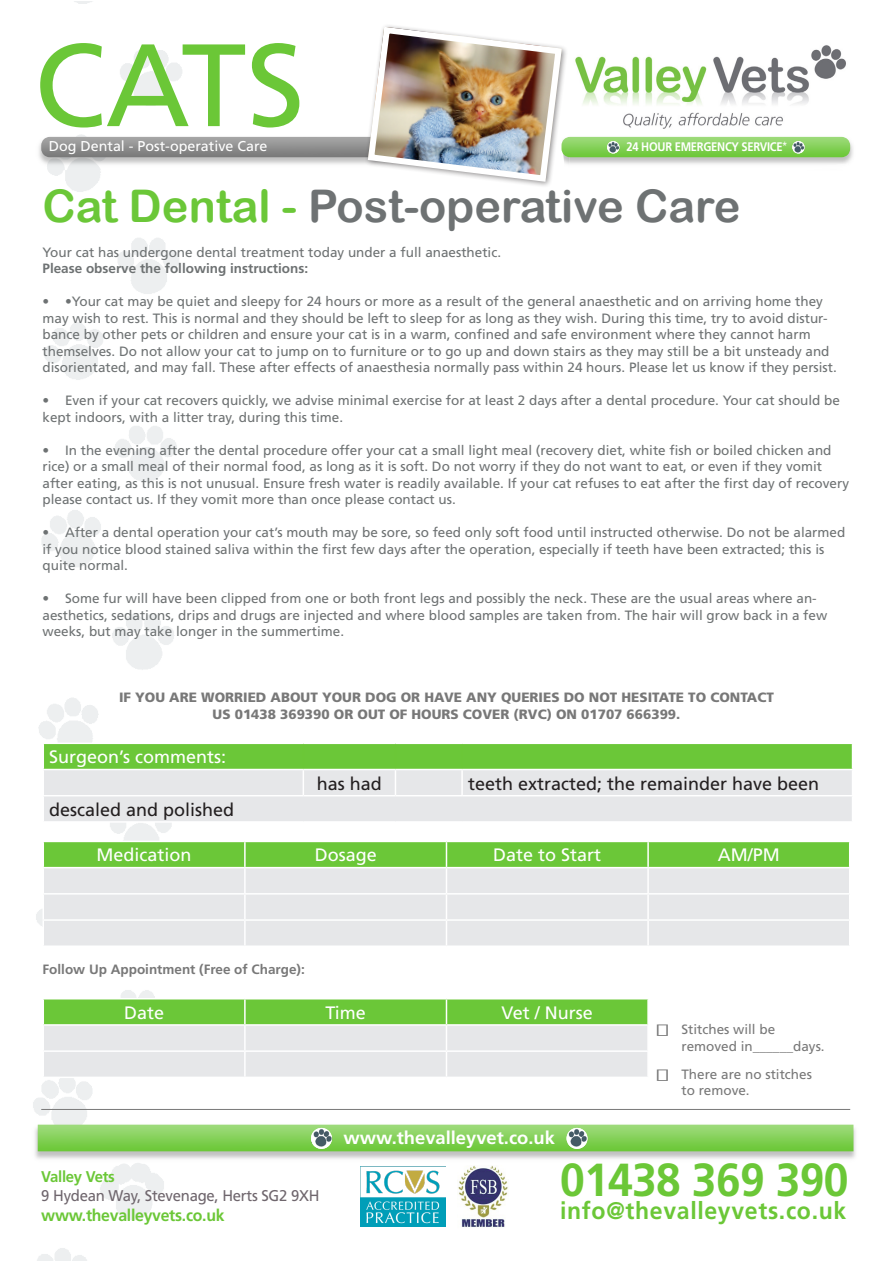
<style>
.page{position:relative;width:893px;height:1263px;background:#fff}
.page>*{position:absolute;margin:0;border:0;box-sizing:border-box;transform-origin:0 0}
.t1{font:117px "Frutiger";color:#6bc737}
.t2{font:700 46.35px "Frutiger";letter-spacing:-.015em;color:#6bc737;scale:.96 1}
.t3{font:45px "Arial Rounded MT Bold";color:#6e7273}
.t4{font:700 24px "Frutiger";letter-spacing:.03em;color:#6bc737;scale:.96 1}
.t5{font:18px "Frutiger";color:#fff}
.t6{font:18px "Frutiger";color:#231f20}
.t7{font:700 18px "Frutiger";color:#fff}
.t8{font:700 16.5px "Frutiger";letter-spacing:-.02em;color:#6bc737;scale:.96 1}
.t9{font:15.6px/18.6px "Frutiger";letter-spacing:-.02em;color:#6f666d;scale:.96 1}
.t10{font:14.25px "Frutiger";color:#fff}
.t11{font:13.5px/16.5px "Frutiger";color:#6e7273}
.t12{font:900 13.5px "Frutiger";color:#787878}
.t13{font:13.5px/16.5px "Frutiger";color:#787878}
.t14{font:700 13.5px "Frutiger";color:#6e7273}
.t15{font:700 13.5px "Frutiger";color:#787878}
.t16{font:700 12.45px "Frutiger";letter-spacing:-.025em;color:#fff;scale:.9 1}
.s1{color:#6bc738}
.s2{font-weight:400;font-size:10.5px}
.s3{font-weight:700;color:#6bc737}
</style>
<div class="page">
<img style="left:33px;top:2px;width:413px;height:1259px">
<img style="left:33px;top:133px;width:331px;height:37px">
<img style="left:41px;top:137px;width:323px;height:20px">
<hr style="left:41px;top:1109px;width:809px;height:1px;background:#787878">
<img style="left:568px;top:136px;width:285px;height:28px">
<img style="left:568px;top:137px;width:282px;height:20px">
<svg style="left:607px;top:141px;width:12px;height:12px"></svg>
<svg style="left:792px;top:141px;width:13px;height:12px"></svg>
<img style="left:33px;top:1120px;width:823px;height:44px">
<img style="left:38px;top:1125px;width:815px;height:26px">
<img style="left:566px;top:1128px;width:21px;height:21px">
<img style="left:311px;top:1128px;width:21px;height:21px">
<img style="left:575px;top:45px;width:271px;height:84px">
<img style="left:457px;top:1165px;width:51px;height:63px">
<img style="left:361px;top:1166px;width:85px;height:60px">
<div style="left:364px;top:23px;width:204px;height:166px;background:#231f20;opacity:.5"></div>
<img style="left:364px;top:23px;width:201px;height:162px">
<hr style="left:43px;top:742px;width:260px;height:2px;background:#fff">
<hr style="left:303px;top:742px;width:92px;height:2px;background:#fff">
<hr style="left:395px;top:742px;width:67px;height:2px;background:#fff">
<svg style="left:43px;top:743px;width:810px;height:78px;background:#c1deb3"></svg>
<hr style="left:43px;top:821px;width:260px;height:2px;background:#fff">
<hr style="left:303px;top:821px;width:92px;height:2px;background:#fff">
<hr style="left:395px;top:821px;width:67px;height:2px;background:#fff">
<svg style="left:43px;top:841px;width:807px;height:104px;background:#cae0c0"></svg>
<hr style="left:43px;top:945px;width:202px;height:2px;background:#fff">
<hr style="left:245px;top:945px;width:201px;height:2px;background:#fff">
<hr style="left:43px;top:998px;width:202px;height:1px;background:#fff">
<hr style="left:245px;top:998px;width:201px;height:1px;background:#fff">
<svg style="left:43px;top:999px;width:605px;height:77px;background:#c0deb2"></svg>
<hr style="left:647px;top:1052px;width:2px;height:24px;background:#fff">
<hr style="left:43px;top:1076px;width:202px;height:2px;background:#fff">
<hr style="left:245px;top:1076px;width:201px;height:2px;background:#fff">
<p class="t1" style="left:34px;top:17px;width:272px">CATS</p>
<p class="t10" style="left:49px;top:137px;width:220px">Dog Dental - Post-operative Care</p>
<p class="t3" style="left:43px;top:179px;width:700px"><span class="s1">Cat Dental -</span> Post-operative Care</p>
<p class="t11" style="left:43px;top:243px;width:460px">Your cat has undergone dental treatment today under a full anaesthetic.</p>
<p class="t14" style="left:43px;top:260px;width:267px">Please observe the following instructions:</p>
<p class="t11" style="left:43px;top:293px;width:796px">• •Your cat may be quiet and sleepy for 24 hours or more as a result of the general anaesthetic and on arriving home they may wish to rest. This is normal and they should be left to sleep for as long as they wish. During this time, try to avoid distur&shy;bance by other pets or children and ensure your cat is in a warm, confined and safe environment where they cannot harm themselves. Do not allow your cat to jump on to furniture or to go up and down stairs as they may still be a bit unsteady and disorientated, and may fall. These after effects of anaesthesia normally pass within 24 hours. Please let us know if they persist.</p>
<p class="t11" style="left:43px;top:392px;width:799px">• Even if your cat recovers quickly, we advise minimal exercise for at least 2 days after a dental procedure. Your cat should be kept indoors, with a litter tray, during this time.</p>
<p class="t11" style="left:43px;top:441px;width:808px">• In the evening after the dental procedure offer your cat a small light meal (recovery diet, white fish or boiled chicken and rice) or a small meal of their normal food, as long as it is soft. Do not worry if they do not want to eat, or even if they vomit after eating, as this is not unusual. Ensure fresh water is readily available. If your cat refuses to eat after the first day of recovery please contact us. If they vomit more than once please contact us.</p>
<p class="t11" style="left:43px;top:524px;width:804px">• After a dental operation your cat’s mouth may be sore, so feed only soft food until instructed otherwise. Do not be alarmed if you notice blood stained saliva within the first few days after the operation, especially if teeth have been extracted; this is quite normal.</p>
<p class="t11" style="left:43px;top:590px;width:786px">• Some fur will have been clipped from one or both front legs and possibly the neck. These are the usual areas where an&shy;aesthetics, sedations, drips and drugs are injected and where blood samples are taken from. The hair will grow back in a few weeks, but may take longer in the summertime.</p>
<p class="t16" style="left:627px;top:139px;width:180px">24 HOUR EMERGENCY SERVICE<span class="s2">*</span></p>
<p class="t12" style="left:119px;top:689px;width:656px">IF YOU ARE WORRIED ABOUT YOUR DOG OR HAVE ANY QUERIES DO NOT HESITATE TO CONTACT</p>
<p class="t12" style="left:213px;top:706px;width:469px">US 01438 369390 OR OUT OF HOURS COVER (RVC) ON 01707 666399.</p>
<p class="t5" style="left:49px;top:746px;width:179px">Surgeon’s comments:</p>
<p class="t6" style="left:317px;top:773px;width:67px">has had</p>
<p class="t6" style="left:468px;top:773px;width:353px">teeth extracted; the remainder have been</p>
<p class="t6" style="left:49px;top:799px;width:187px">descaled and polished</p>
<p class="t5" style="left:97px;top:844px;width:97px">Medication</p>
<p class="t5" style="left:315px;top:844px;width:64px">Dosage</p>
<p class="t5" style="left:493px;top:844px;width:110px">Date to Start</p>
<p class="t5" style="left:718px;top:844px;width:63px">AM/PM</p>
<p class="t15" style="left:43px;top:961px;width:264px">Follow Up Appointment (Free of Charge):</p>
<p class="t5" style="left:124px;top:1002px;width:42px">Date</p>
<p class="t5" style="left:325px;top:1002px;width:42px">Time</p>
<p class="t5" style="left:502px;top:1002px;width:93px">Vet / Nurse</p>
<p class="t7" style="left:344px;top:1127px;width:213px">www.thevalleyvet.co.uk</p>
<p class="t13" style="left:681px;top:1021px;width:145px">Stitches will be removed in______days.</p>
<p class="t13" style="left:681px;top:1066px;width:132px">There are no stitches to remove.</p>
<p class="t9" style="left:41px;top:1167px;width:291px"><span class="s3">Valley Vets<br></span>9 Hydean Way, Stevenage, Herts SG2 9XH</p>
<p class="t8" style="left:41px;top:1205px;width:192px">www.thevalleyvets.co.uk</p>
<p class="t2" style="left:560px;top:1153px;width:302px">01438 369 390</p>
<p class="t4" style="left:560px;top:1196px;width:300px">info@thevalleyvets.co.uk</p>
</div>
